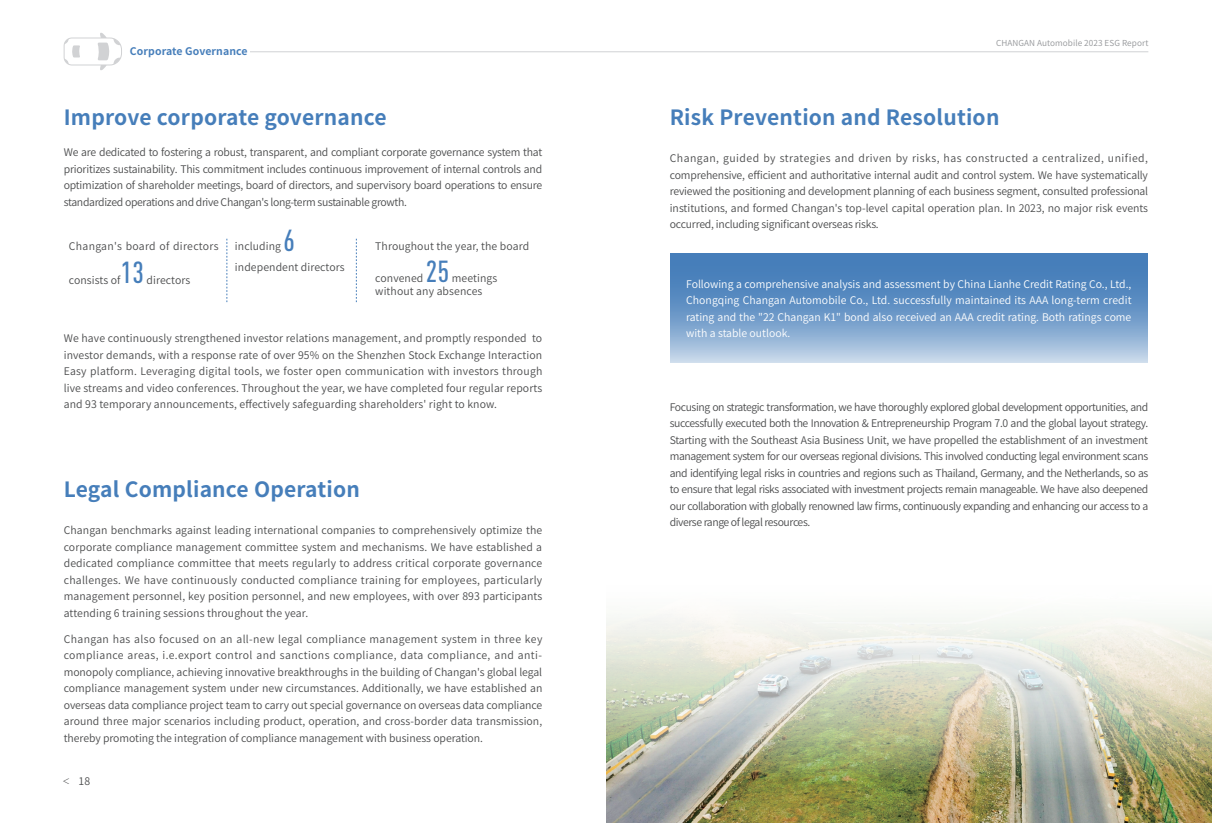
<style>
.page{position:relative;width:1212px;height:823px;background:#fff}
.page>*{position:absolute;margin:0;border:0;box-sizing:border-box;transform-origin:0 0}
.t1{font:500 30px "DIN Cond";color:#467eba}
.t2{font:700 21px "Source Han Sans CN";letter-spacing:.01em;color:#467eba}
.t3{font:10.5px/16.5px "Source Han Sans CN";color:#4b4c4d;text-align:justify}
.t4{font:10.5px/16.5px "Source Han Sans CN";color:#fff;text-align:justify}
.t5{font:10.5px "Source Han Sans CN";letter-spacing:.03em;color:#4b4c4d}
.t6{font:700 10.5px "Source Han Sans CN";letter-spacing:.01em;color:#467eba}
.t7{font:8.25px "Source Han Sans CN";letter-spacing:.01em;color:#939598}
.s1{font-size:7.5px}
</style>
<div class="page">
<img style="left:606px;top:614px;width:606px;height:208px">
<hr style="left:131px;top:51px;width:1017px;height:1px;background:#d1d2d4">
<svg style="left:64px;top:33px;width:58px;height:37px"></svg>
<div style="left:130px;top:46px;width:120px;height:10px;background:#fff"></div>
<svg style="left:227px;top:239px;width:1px;height:63px"></svg>
<svg style="left:356px;top:239px;width:1px;height:63px"></svg>
<svg style="left:670px;top:254px;width:478px;height:109px;background:#719cc9"></svg>
<p class="t6" style="left:130px;top:46px;width:119px">Corporate Governance</p>
<h2 class="t2" style="left:64px;top:106px;width:324px">Improve corporate governance</h2>
<p class="t3" style="left:64px;top:144px;width:480px">We are dedicated to fostering a robust, transparent, and compliant corporate governance system that prioritizes sustainability. This commitment includes continuous improvement of internal controls and optimization of shareholder meetings, board of directors, and supervisory board operations to ensure standardized operations and drive Changan's long-term sustainable growth.</p>
<h1 class="t1" style="left:284px;top:223px;width:13px">6</h1>
<p class="t3" style="left:235px;top:259px;width:111px">independent directors</p>
<p class="t5" style="left:69px;top:240px;width:151px">Changan's board of directors</p>
<p class="t3" style="left:69px;top:272px;width:53px">consists of</p>
<p class="t3" style="left:375px;top:238px;width:155px">Throughout the year, the board</p>
<p class="t3" style="left:375px;top:270px;width:50px">convened</p>
<p class="t3" style="left:235px;top:238px;width:48px">including</p>
<h1 class="t1" style="left:426px;top:253px;width:25px">25</h1>
<h1 class="t1" style="left:121px;top:254px;width:25px">13</h1>
<p class="t3" style="left:375px;top:272px;width:124px;line-height:12.8px;text-indent:77px">meetings without any absences</p>
<p class="t3" style="left:64px;top:330px;width:480px">We have continuously strengthened investor relations management, and promptly responded to investor demands, with a response rate of over 95% on the Shenzhen Stock Exchange Interaction Easy platform. Leveraging digital tools, we foster open communication with investors through live streams and video conferences. Throughout the year, we have completed four regular reports and 93 temporary announcements, effectively safeguarding shareholders' right to know.</p>
<p class="t3" style="left:147px;top:272px;width:45px">directors</p>
<h2 class="t2" style="left:64px;top:478px;width:298px">Legal Compliance Operation</h2>
<p class="t3" style="left:64px;top:522px;width:480px">Changan benchmarks against leading international companies to comprehensively optimize the corporate compliance management committee system and mechanisms. We have established a dedicated compliance committee that meets regularly to address critical corporate governance challenges. We have continuously conducted compliance training for employees, particularly management personnel, key position personnel, and new employees, with over 893 participants attending 6 training sessions throughout the year.</p>
<p class="t3" style="left:64px;top:630px;width:480px">Changan has also focused on an all-new legal compliance management system in three key compliance areas, i.e.export control and sanctions compliance, data compliance, and anti&shy;monopoly compliance, achieving innovative breakthroughs in the building of Changan's global legal compliance management system under new circumstances. Additionally, we have established an overseas data compliance project team to carry out special governance on overseas data compliance around three major scenarios including product, operation, and cross-border data transmission, thereby promoting the integration of compliance management with business operation.</p>
<p class="t7" style="left:996px;top:38px;width:154px">CHANGAN Automobile 2023 ESG Report</p>
<h2 class="t2" style="left:670px;top:106px;width:331px">Risk Prevention and Resolution</h2>
<p class="t3" style="left:670px;top:150px;width:480px">Changan, guided by strategies and driven by risks, has constructed a centralized, unified, comprehensive, efficient and authoritative internal audit and control system. We have systematically reviewed the positioning and development planning of each business segment, consulted professional institutions, and formed Changan's top-level capital operation plan. In 2023, no major risk events occurred, including significant overseas risks.</p>
<p class="t4" style="left:686px;top:276px;width:447px">Following a comprehensive analysis and assessment by China Lianhe Credit Rating Co., Ltd., Chongqing Changan Automobile Co., Ltd. successfully maintained its AAA long-term credit rating and the "22 Changan K1" bond also received an AAA credit rating. Both ratings come with a stable outlook.</p>
<p class="t3" style="left:670px;top:398px;width:480px">Focusing on strategic transformation, we have thoroughly explored global development opportunities, and successfully executed both the Innovation &amp; Entrepreneurship Program 7.0 and the global layout strategy.<br>Starting with the Southeast Asia Business Unit, we have propelled the establishment of an investment management system for our overseas regional divisions. This involved conducting legal environment scans and identifying legal risks in countries and regions such as Thailand, Germany, and the Netherlands, so as to ensure that legal risks associated with investment projects remain manageable. We have also deepened our collaboration with globally renowned law firms, continuously expanding and enhancing our access to a diverse range of legal resources.</p>
<p class="t3" style="left:63px;top:773px;width:29px"><span class="s1">＜</span> 18</p>
<p class="t3" style="left:1122px;top:773px;width:29px">19 <span class="s1">＞</span></p>
</div>
